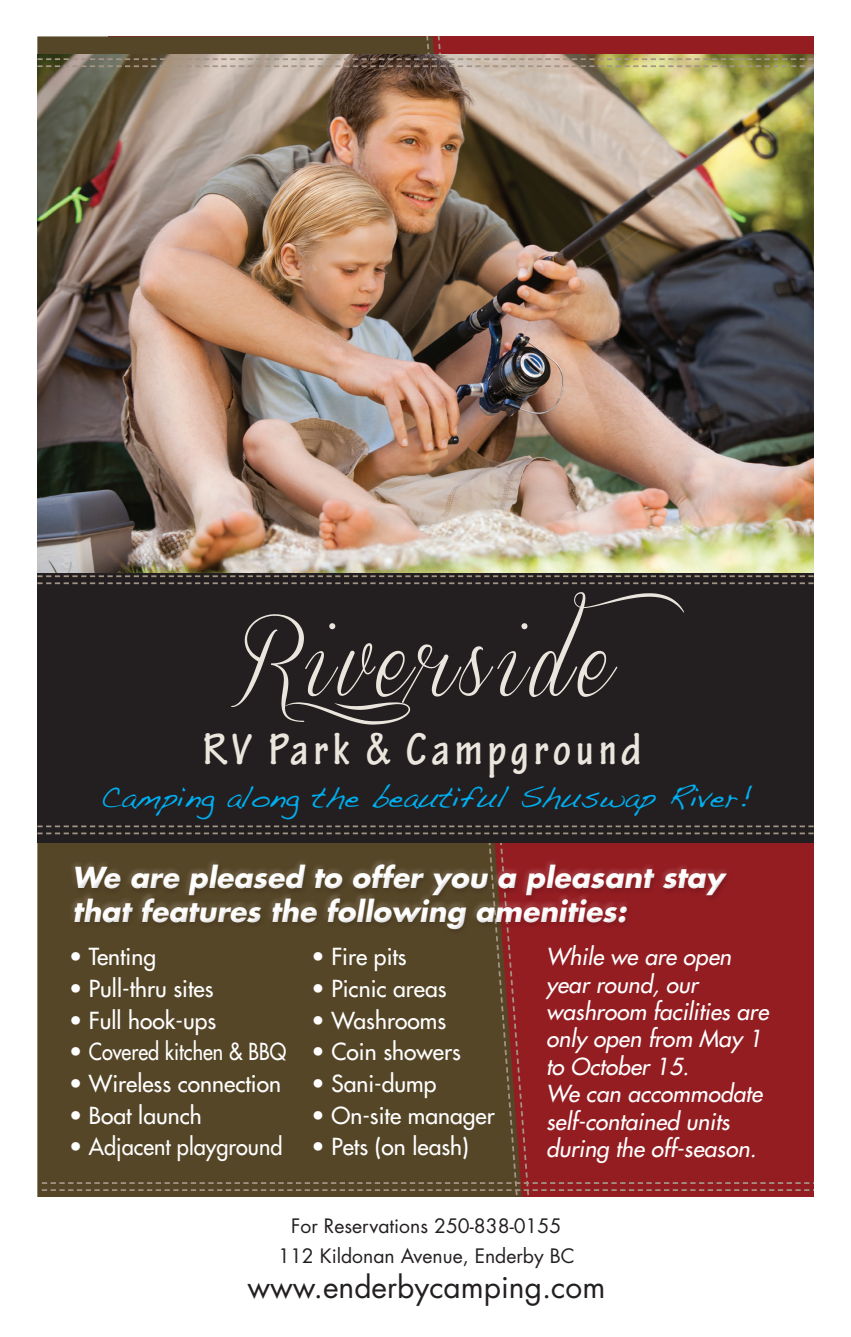
<style>
.page{position:relative;width:851px;height:1337px;background:#fff}
.page>*{position:absolute;margin:0;border:0;box-sizing:border-box;transform-origin:0 0}
.t1{font:86.17px "Sverige Script Decorated Demo";letter-spacing:.075em;color:#ebe6dd}
.t2{font:700 condensed 47.48px "Tekton Pro";letter-spacing:.1em;color:#ebe6dd}
.t3{font:29.93px "Handwriting Dakota";color:#00aeef}
.t4{font:29.93px "Futura";color:#231f20}
.t5{font:italic 700 28.12px/33.3px "Futura";color:#fff}
.t6{font:22.95px "Futura";color:#fff}
.t7{font:italic 22.95px/27.4px "Futura";color:#fff}
.t8{font:19.35px/29.9px "Futura";color:#231f20;text-align:center}
</style>
<div class="page">
<div style="left:108px;top:36px;width:705px;height:1280px;background:#941d22"></div>
<div style="left:37px;top:36px;width:383px;height:1161px;background:#564628"></div>
<div style="left:420px;top:36px;width:12px;height:1161px;background:#564628"></div>
<svg style="left:432px;top:36px;width:111px;height:1161px"></svg>
<div style="left:37px;top:492px;width:776px;height:351px;background:#231f20"></div>
<img style="left:37px;top:55px;width:776px;height:517px">
<div style="left:69px;top:859px;width:661px;height:70px;background:#fff;opacity:.75"></div>
<div style="left:71px;top:862px;width:661px;height:73px;background:#231f20;opacity:.75"></div>
<div style="left:37px;top:1197px;width:776px;height:119px;background:#fff"></div>
<img style="left:37px;top:58px;width:776px;height:9px">
<svg style="left:37px;top:575px;width:776px;height:9px"></svg>
<svg style="left:37px;top:825px;width:776px;height:9px"></svg>
<svg style="left:42px;top:1182px;width:768px;height:9px"></svg>
<p class="t1" style="left:228px;top:615px;width:463px">Riverside</p>
<p class="t2" style="left:203px;top:721px;width:440px">RV Park &amp; Campground</p>
<p class="t3" style="left:100px;top:779px;width:653px">Camping along the beautiful Shuswap River!</p>
<p class="t5" style="left:73px;top:861px;width:653px">We are pleased to offer you a pleasant stay that features the following amenities:</p>
<p class="t6" style="left:69px;top:942px;width:89px">• Tenting</p>
<p class="t6" style="left:69px;top:974px;width:146px">• Pull-thru sites</p>
<p class="t6" style="left:69px;top:1005px;width:149px">• Full hook-ups</p>
<p class="t6" style="left:69px;top:1037px;width:219px">• Covered kitchen &amp; BBQ</p>
<p class="t6" style="left:69px;top:1069px;width:213px">• Wireless connection</p>
<p class="t6" style="left:69px;top:1100px;width:134px">• Boat launch</p>
<p class="t6" style="left:69px;top:1132px;width:215px">• Adjacent playground</p>
<p class="t6" style="left:311px;top:942px;width:97px">• Fire pits</p>
<p class="t6" style="left:311px;top:974px;width:136px">• Picnic areas</p>
<p class="t6" style="left:311px;top:1005px;width:136px">• Washrooms</p>
<p class="t6" style="left:311px;top:1037px;width:151px">• Coin showers</p>
<p class="t6" style="left:311px;top:1069px;width:126px">• Sani-dump</p>
<p class="t6" style="left:311px;top:1100px;width:184px">• On-site manager</p>
<p class="t6" style="left:311px;top:1132px;width:159px">• Pets (on leash)</p>
<p class="t7" style="left:546px;top:943px;width:224px">While we are open year round, our washroom facilities are only open from May 1 to October 15.<br>We can accommodate self-contained units during the off-season.</p>
<p class="t8" style="left:278px;top:1211px;width:298px">For Reservations 250-838-0155<br>112 Kildonan Avenue, Enderby BC</p>
<p class="t4" style="left:247px;top:1268px;width:359px">www.enderbycamping.com</p>
</div>
